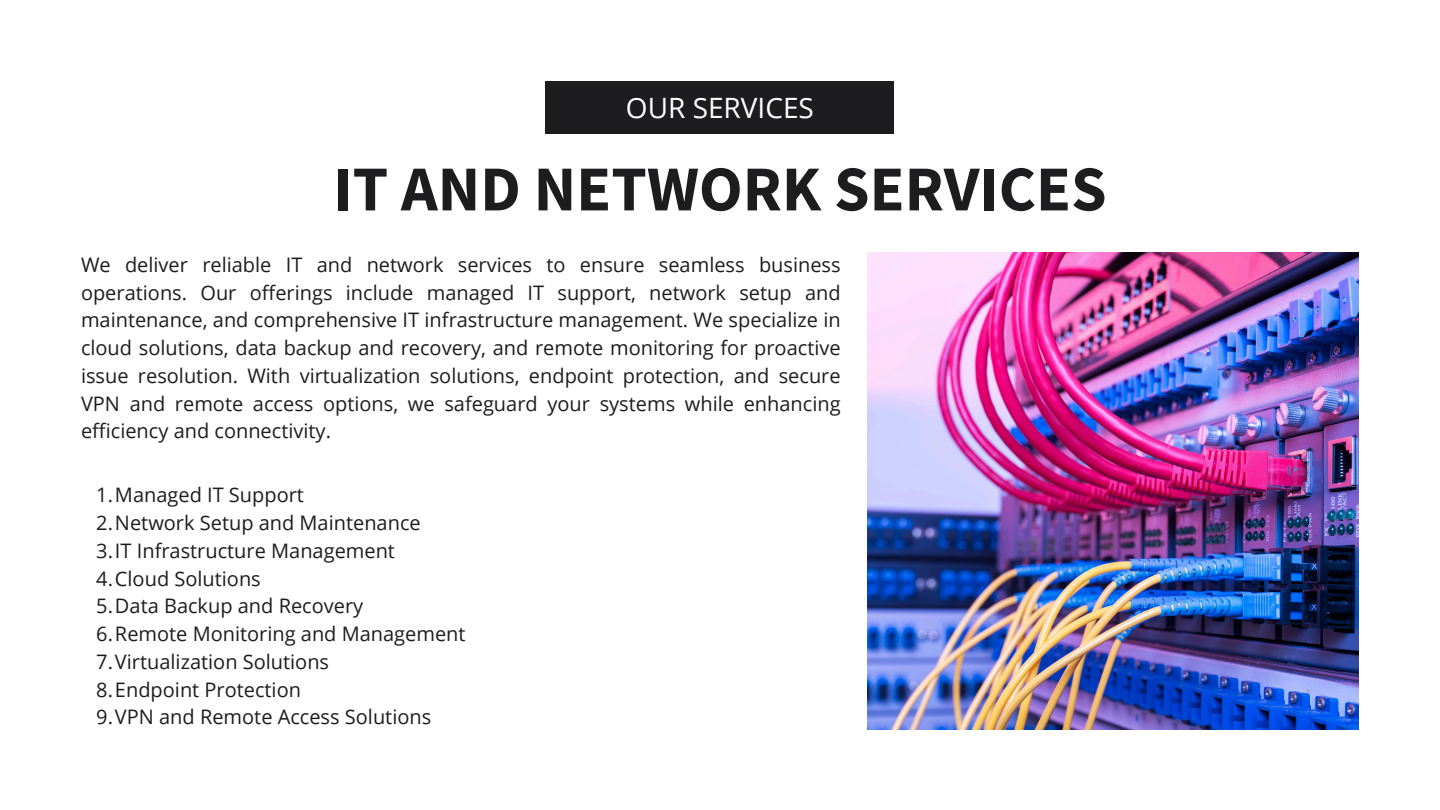
<style>
.page{position:relative;width:1440px;height:810px;background:#fff}
.page>*{position:absolute;margin:0;border:0;box-sizing:border-box;transform-origin:0 0}
.t1{font:700 64px "Source Sans Pro";color:#1d1d1f}
.t2{font:28px "Open Sans";color:#fff}
.t3{font:20px/27.8px "Open Sans";color:#1d1d1f;text-align:justify}
</style>
<div class="page">
<img style="left:868px;top:253px;width:491px;height:476px">
<div style="left:546px;top:81px;width:348px;height:52px;background:#1d1d1f"></div>
<h2 class="t2" style="left:626px;top:88px;width:190px">OUR SERVICES</h2>
<h1 class="t1" style="left:333px;top:147px;width:775px">IT AND NETWORK SERVICES</h1>
<p class="t3" style="left:81px;top:250px;width:761px">We deliver reliable IT and network services to ensure seamless business operations. Our offerings include managed IT support, network setup and maintenance, and comprehensive IT infrastructure management. We specialize in cloud solutions, data backup and recovery, and remote monitoring for proactive issue resolution. With virtualization solutions, endpoint protection, and secure VPN and remote access options, we safeguard your systems while enhancing efficiency and connectivity.</p>
<p class="t3" style="left:96px;top:481px;width:209px">1.Managed IT Support</p>
<p class="t3" style="left:96px;top:508px;width:326px">2.Network Setup and Maintenance</p>
<p class="t3" style="left:96px;top:536px;width:300px">3.IT Infrastructure Management</p>
<p class="t3" style="left:96px;top:564px;width:166px">4.Cloud Solutions</p>
<p class="t3" style="left:96px;top:592px;width:269px">5.Data Backup and Recovery</p>
<p class="t3" style="left:96px;top:619px;width:371px">6.Remote Monitoring and Management</p>
<p class="t3" style="left:96px;top:647px;width:234px">7.Virtualization Solutions</p>
<p class="t3" style="left:96px;top:675px;width:206px">8.Endpoint Protection</p>
<p class="t3" style="left:96px;top:703px;width:337px">9.VPN and Remote Access Solutions</p>
</div>
